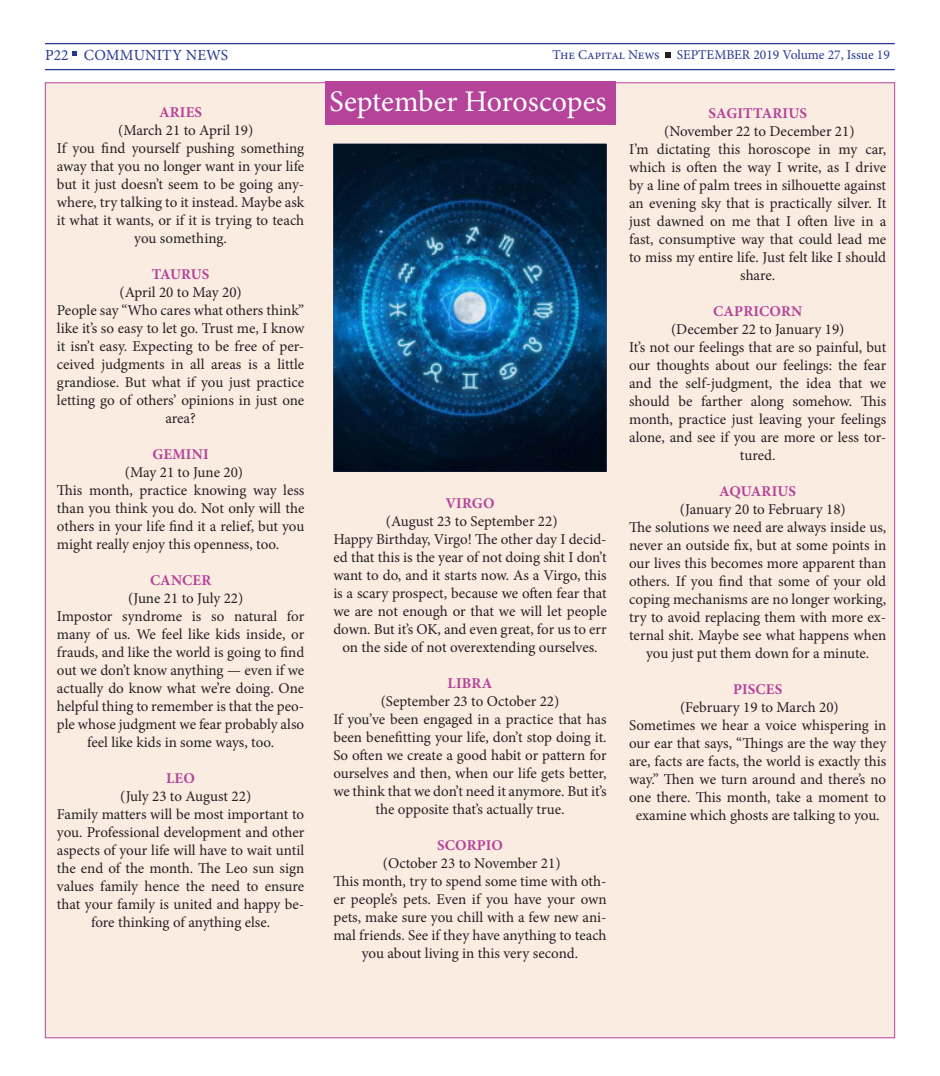
<style>
.page{position:relative;width:940px;height:1076px;background:#fff}
.page>*{position:absolute;margin:0;border:0;box-sizing:border-box;transform-origin:0 0}
.t1{font:30px "Minion Pro";color:#fff}
.t2{font:15.5px "Minion Pro";letter-spacing:.01em;color:#263893}
.t3{font:15px/18px "Minion Pro";letter-spacing:-.01em;color:#231f20;text-align:center}
.t4{font:700 15px "Minion Pro";letter-spacing:.01em;color:#b54399}
.t5{font:13.5px "Minion Pro";color:#263893}
</style>
<div class="page">
<hr style="left:45px;top:43px;width:849px;height:1px;background:#263893">
<hr style="left:45px;top:69px;width:849px;height:1px;background:#263893">
<svg style="left:72px;top:51px;width:5px;height:5px"></svg>
<div style="left:45px;top:82px;width:850px;height:956px;background:#fbece2;border:1px solid #b54399"></div>
<div style="left:326px;top:81px;width:290px;height:44px;background:#b54399"></div>
<svg style="left:665px;top:52px;width:6px;height:6px"></svg>
<img style="left:333px;top:144px;width:273px;height:328px">
<p class="t2" style="left:45px;top:44px;width:185px">P22 COMMUNITY NEWS</p>
<p class="t5" style="left:552px;top:45px;width:109px">The Capital News</p>
<p class="t5" style="left:676px;top:45px;width:215px">SEPTEMBER 2019 Volume 27, Issue 19</p>
<p class="t4" style="left:159px;top:102px;width:45px">ARIES</p>
<p class="t3" style="left:118px;top:122px;width:137px">(March 21 to April 19)</p>
<p class="t3" style="left:57px;top:140px;width:249px">If you find yourself pushing something away that you no longer want in your life but it just doesn’t seem to be going any&shy;where, try talking to it instead. Maybe ask it what it wants, or if it is trying to teach you something.</p>
<p class="t4" style="left:152px;top:264px;width:59px">TAURUS</p>
<p class="t3" style="left:119px;top:284px;width:124px">(April 20 to May 20)</p>
<p class="t3" style="left:57px;top:302px;width:249px">People say “Who cares what others think” like it’s so easy to let go. Trust me, I know it isn’t easy. Expecting to be free of per&shy;ceived judgments in all areas is a little grandiose. But what if you just practice letting go of others’ opinions in just one area?</p>
<p class="t4" style="left:152px;top:444px;width:58px">GEMINI</p>
<p class="t3" style="left:125px;top:464px;width:120px">(May 21 to June 20)</p>
<p class="t3" style="left:57px;top:482px;width:249px;text-align:justify">This month, practice knowing way less than you think you do. Not only will the others in your life find it a relief, but you might really enjoy this openness, too.</p>
<p class="t4" style="left:150px;top:570px;width:63px">CANCER</p>
<p class="t3" style="left:128px;top:590px;width:117px">(June 21 to July 22)</p>
<p class="t3" style="left:57px;top:608px;width:249px">Impostor syndrome is so natural for many of us. We feel like kids inside, or frauds, and like the world is going to find out we don’t know anything — even if we actually do know what we’re doing. One helpful thing to remember is that the peo&shy;ple whose judgment we fear probably also feel like kids in some ways, too.</p>
<p class="t4" style="left:166px;top:768px;width:30px">LEO</p>
<p class="t3" style="left:120px;top:788px;width:132px">(July 23 to August 22)</p>
<p class="t3" style="left:57px;top:806px;width:249px">Family matters will be most important to you. Professional development and other aspects of your life will have to wait until the end of the month. The Leo sun sign values family hence the need to ensure that your family is united and happy be&shy;fore thinking of anything else.</p>
<p class="t1" style="left:329px;top:81px;width:278px">September Horoscopes</p>
<p class="t4" style="left:445px;top:492px;width:50px">VIRGO</p>
<p class="t3" style="left:386px;top:512px;width:173px">(August 23 to September 22)</p>
<p class="t3" style="left:333px;top:530px;width:275px">Happy Birthday, Virgo! The other day I decid&shy;ed that this is the year of not doing shit I don’t want to do, and it starts now. As a Virgo, this is a scary prospect, because we often fear that we are not enough or that we will let people down. But it’s OK, and even great, for us to err on the side of not overextending ourselves.</p>
<p class="t4" style="left:447px;top:672px;width:46px">LIBRA</p>
<p class="t3" style="left:381px;top:692px;width:180px">(September 23 to October 22)</p>
<p class="t3" style="left:333px;top:710px;width:275px">If you’ve been engaged in a practice that has been benefitting your life, don’t stop doing it.<br>So often we create a good habit or pattern for ourselves and then, when our life gets better, we think that we don’t need it anymore. But it’s the opposite that’s actually true.</p>
<p class="t4" style="left:437px;top:834px;width:67px">SCORPIO</p>
<p class="t3" style="left:383px;top:854px;width:179px">(October 23 to November 21)</p>
<p class="t3" style="left:333px;top:872px;width:275px">This month, try to spend some time with oth&shy;er people’s pets. Even if you have your own pets, make sure you chill with a few new ani&shy;mal friends. See if they have anything to teach you about living in this very second.</p>
<p class="t4" style="left:708px;top:102px;width:100px">SAGITTARIUS</p>
<p class="t3" style="left:664px;top:122px;width:192px">(November 22 to December 21)</p>
<p class="t3" style="left:629px;top:140px;width:259px">I’m dictating this horoscope in my car, which is often the way I write, as I drive by a line of palm trees in silhouette against an evening sky that is practically silver. It just dawned on me that I often live in a fast, consumptive way that could lead me to miss my entire life. Just felt like I should share.</p>
<p class="t4" style="left:713px;top:300px;width:90px">CAPRICORN</p>
<p class="t3" style="left:671px;top:320px;width:175px">(December 22 to January 19)</p>
<p class="t3" style="left:629px;top:338px;width:259px">It’s not our feelings that are so painful, but our thoughts about our feelings: the fear and the self-judgment, the idea that we should be farther along somehow. This month, practice just leaving your feelings alone, and see if you are more or less tor&shy;tured.</p>
<p class="t4" style="left:719px;top:480px;width:78px">AQUARIUS</p>
<p class="t3" style="left:680px;top:500px;width:167px">(January 20 to February 18)</p>
<p class="t3" style="left:629px;top:518px;width:259px">The solutions we need are always inside us, never an outside fix, but at some points in our lives this becomes more apparent than others. If you find that some of your old coping mechanisms are no longer working, try to avoid replacing them with more ex&shy;ternal shit. Maybe see what happens when you just put them down for a minute.</p>
<p class="t4" style="left:733px;top:678px;width:51px">PISCES</p>
<p class="t3" style="left:680px;top:698px;width:160px">(February 19 to March 20)</p>
<p class="t3" style="left:629px;top:716px;width:259px">Sometimes we hear a voice whispering in our ear that says, “Things are the way they are, facts are facts, the world is exactly this way.” Then we turn around and there’s no one there. This month, take a moment to examine which ghosts are talking to you.</p>
</div>
